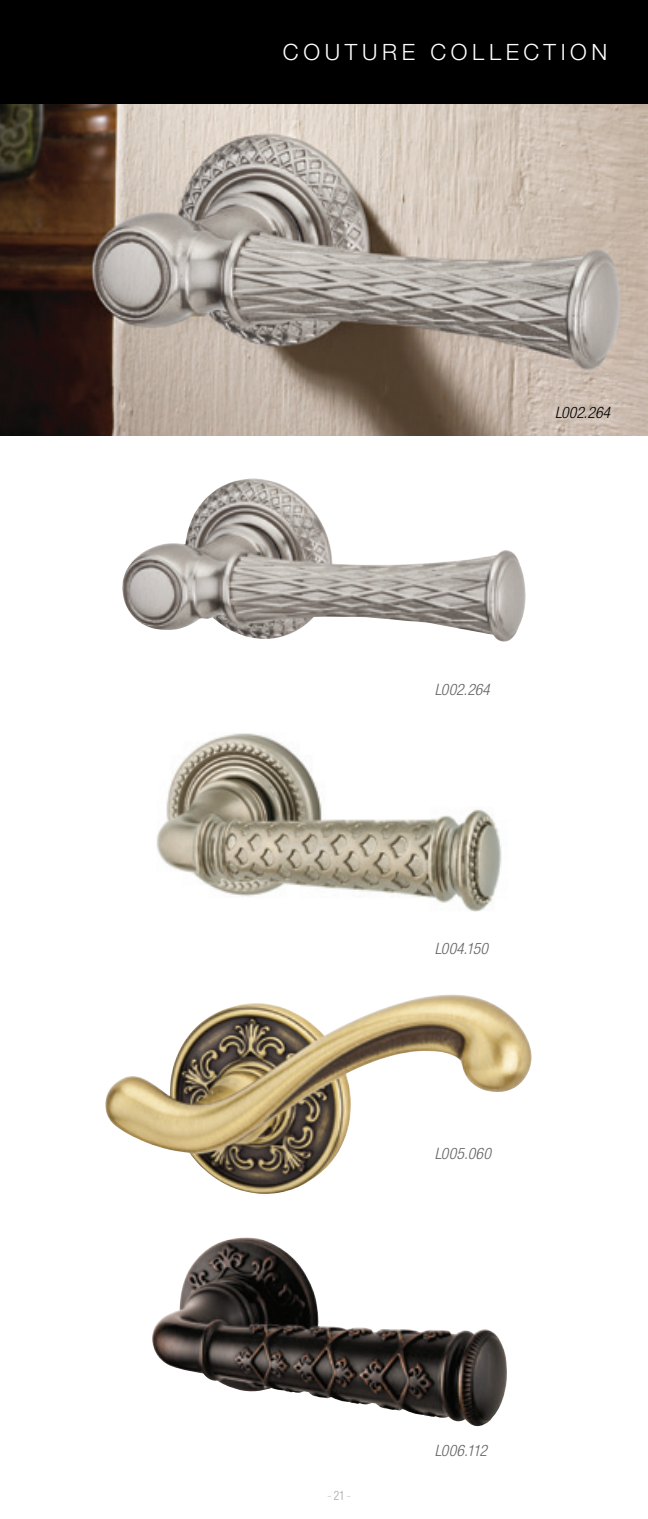
<style>
.page{position:relative;width:648px;height:1519px;background:#fff}
.page>*{position:absolute;margin:0;border:0;box-sizing:border-box;transform-origin:0 0}
.t1{font:300 22.5px "Helvetica Neue";letter-spacing:.205em;color:#fff}
.t2{font:italic 300 condensed 15.75px "Helvetica Neue";letter-spacing:-.005em;color:#636366}
.t3{font:italic 300 condensed 15.75px "Helvetica Neue";letter-spacing:-.005em;color:#000001}
.t4{font:300 condensed 12.38px "Helvetica";color:#c7c8ca}
.s1{color:#a8a9ad}
</style>
<div class="page">
<img style="left:156px;top:733px;width:346px;height:178px">
<img style="left:122px;top:478px;width:404px;height:164px">
<img style="left:105px;top:994px;width:427px;height:200px">
<img style="left:0;top:104px;width:648px;height:331px">
<img style="left:152px;top:1237px;width:355px;height:190px">
<div style="left:0;top:0;width:648px;height:104px;background:#000001"></div>
<h1 class="t1" style="left:283px;top:39px;width:326px">COUTURE COLLECTION</h1>
<p class="t3" style="left:555px;top:403px;width:56px">L002.264</p>
<p class="t2" style="left:435px;top:680px;width:56px">L002.264</p>
<p class="t2" style="left:435px;top:940px;width:55px">L004.150</p>
<p class="t2" style="left:435px;top:1144px;width:57px">L005.060</p>
<p class="t4" style="left:327px;top:1488px;width:25px">- <span class="s1">21</span> -</p>
<p class="t2" style="left:435px;top:1441px;width:54px">L006.112</p>
</div>
